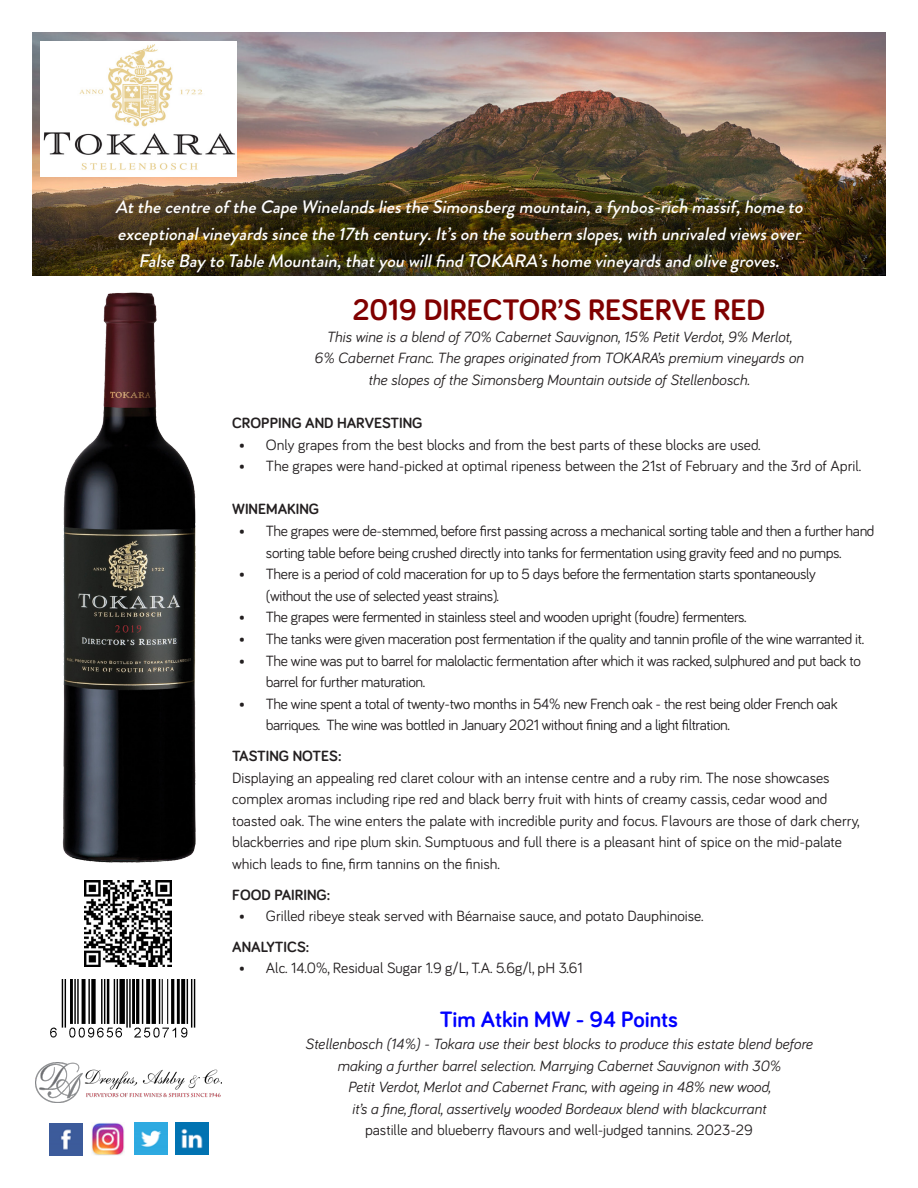
<style>
.page{position:relative;width:918px;height:1188px;background:#fff}
.page>*{position:absolute;margin:0;border:0;box-sizing:border-box;transform-origin:0 0}
.t1{font:700 30.6px "Bariol";color:#800000}
.t2{font:700 22.95px "Bariol";color:#00f}
.t3{font:italic 500 18px "Brandon Grotesque";color:#fff}
.t4{font:15.3px/21.6px "Bariol";letter-spacing:-.025em;color:#231f20}
.t5{font:15.3px/21.6px "Bariol";color:#231f20}
.t6{font:italic 15.3px "Bariol";color:#231f20}
.t7{font:700 15.3px "Bariol";color:#231f20}
</style>
<div class="page">
<img style="left:50px;top:1123px;width:32px;height:33px">
<img style="left:92px;top:1123px;width:32px;height:32px">
<img style="left:176px;top:1122px;width:32px;height:33px">
<img style="left:135px;top:1122px;width:32px;height:33px">
<img style="left:32px;top:32px;width:854px;height:243px">
<img style="left:40px;top:41px;width:197px;height:136px">
<img style="left:50px;top:979px;width:146px;height:59px">
<img style="left:85px;top:881px;width:86px;height:86px">
<img style="left:62px;top:292px;width:134px;height:571px">
<img style="left:35px;top:1062px;width:187px;height:40px">
<p class="t3" style="left:115px;top:195px;width:693px">Atthecentreof theCapeWinelandsliestheSimonsbergmountain,afynbos-rich massif,hometo</p>
<p class="t3" style="left:118px;top:222px;width:689px">exceptionalvineyardssincethe17th century.It’son thesouthern slopes,with unrivaled viewsover</p>
<p class="t3" style="left:139px;top:249px;width:647px">FalseBayto TableMountain,thatyou willfind TOKARA’shomevineyardsand olivegroves.</p>
<p class="t3" style="left:118px;top:199px;width:693px">Atthecentreof theCapeWinelandsliestheSimonsbergmountain,afynbos-rich massif,hometo</p>
<p class="t3" style="left:120px;top:226px;width:689px">exceptionalvineyardssincethe17th century.It’son thesouthern slopes,with unrivaled viewsover</p>
<p class="t3" style="left:141px;top:253px;width:647px">FalseBayto TableMountain,thatyou willfind TOKARA’shomevineyardsand olivegroves.</p>
<p class="t1" style="left:353px;top:289px;width:414px">2019 DIRECTOR’S RESERVE RED</p>
<p class="t6" style="left:326px;top:326px;width:467px">This wine is a blend of 70% Cabernet Sauvignon, 15% Petit Verdot, 9% Merlot,</p>
<p class="t6" style="left:314px;top:348px;width:491px">6% Cabernet Franc. The grapes originated from TOKARA’s premium vineyards on</p>
<p class="t6" style="left:368px;top:369px;width:383px">the slopes of the Simonsberg Mountain outside of Stellenbosch.</p>
<p class="t7" style="left:232px;top:412px;width:192px">CROPPING AND HARVESTING</p>
<p class="t5" style="left:239px;top:433px;width:523px">• Only grapes from the best blocks and from the best parts of these blocks are used.</p>
<p class="t5" style="left:239px;top:454px;width:624px">• The grapes were hand-picked at optimal ripeness between the 21st of February and the 3rd of April.</p>
<p class="t7" style="left:232px;top:499px;width:89px">WINEMAKING</p>
<p class="t4" style="left:239px;top:519px;width:637px;text-align:center">• The grapes were de-stemmed, before first passing across a mechanical sorting table and then a further hand sorting table before being crushed directly into tanks for fermentation using gravity feed and no pumps.</p>
<p class="t4" style="left:266px;top:562px;width:551px;text-indent:-27px">• There is a period of cold maceration for up to 5 days before the fermentation starts spontaneously (without the use of selected yeast strains).</p>
<p class="t4" style="left:239px;top:606px;width:509px">• The grapes were fermented in stainless steel and wooden upright (foudre) fermenters.</p>
<p class="t4" style="left:239px;top:627px;width:627px">• The tanks were given maceration post fermentation if the quality and tannin profile of the wine warranted it.</p>
<p class="t4" style="left:266px;top:649px;width:596px;text-indent:-27px">• The wine was put to barrel for malolactic fermentation after which it was racked, sulphured and put back to barrel for further maturation.</p>
<p class="t4" style="left:266px;top:692px;width:573px;text-indent:-27px">• The wine spent a total of twenty-two months in 54% new French oak - the rest being older French oak barriques. The wine was bottled in January 2021 without fining and a light filtration.</p>
<p class="t7" style="left:232px;top:745px;width:111px">TASTING NOTES:</p>
<p class="t5" style="left:232px;top:766px;width:629px">Displaying an appealing red claret colour with an intense centre and a ruby rim. The nose showcases complex aromas including ripe red and black berry fruit with hints of creamy cassis, cedar wood and toasted oak. The wine enters the palate with incredible purity and focus. Flavours are those of dark cherry, blackberries and ripe plum skin. Sumptuous and full there is a pleasant hint of spice on the mid-palate which leads to fine, firm tannins on the finish.</p>
<p class="t7" style="left:232px;top:884px;width:100px">FOOD PAIRING:</p>
<p class="t5" style="left:239px;top:904px;width:466px">• Grilled ribeye steak served with Béarnaise sauce, and potato Dauphinoise.</p>
<p class="t7" style="left:232px;top:936px;width:79px">ANALYTICS:</p>
<p class="t5" style="left:239px;top:957px;width:345px">• Alc. 14.0%, Residual Sugar 1.9 g/L, T.A. 5.6g/l, pH 3.61</p>
<p class="t2" style="left:440px;top:1004px;width:239px">Tim Atkin MW - 94 Points</p>
<p class="t6" style="left:305px;top:1033px;width:509px">Stellenbosch (14%) - Tokara use their best blocks to produce this estate blend before</p>
<p class="t6" style="left:337px;top:1055px;width:445px">making a further barrel selection. Marrying Cabernet Sauvignon with 30%</p>
<p class="t6" style="left:348px;top:1077px;width:424px">Petit Verdot, Merlot and Cabernet Franc, with ageing in 48% new wood,</p>
<p class="t6" style="left:352px;top:1098px;width:416px">it’s a fine, floral, assertively wooded Bordeaux blend with blackcurrant</p>
<p class="t5" style="left:365px;top:1119px;width:389px">pastille and blueberry flavours and well-judged tannins. 2023-29</p>
</div>
